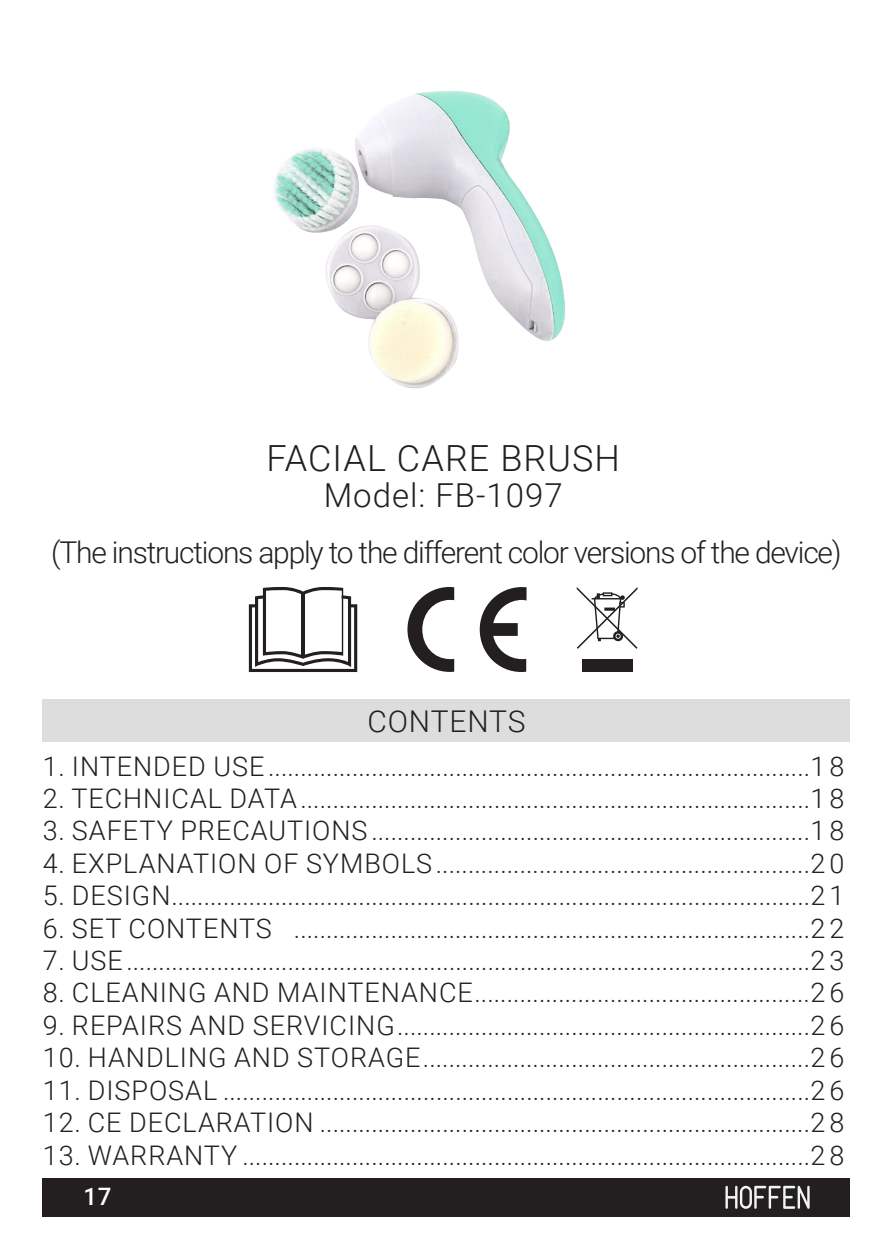
<style>
.page{position:relative;width:893px;height:1259px;background:#fff}
.page>*{position:absolute;margin:0;border:0;box-sizing:border-box;transform-origin:0 0}
.t1{font:300 36px "Roboto";letter-spacing:.03em;color:#231f20}
.t2{font:300 33px "Roboto";letter-spacing:.03em;color:#231f20}
.t3{font:300 30px "Roboto";letter-spacing:-.04em;color:#231f20}
.t4{font:300 30px "Roboto";letter-spacing:.03em;color:#231f20}
.t5{font:300 27px "Roboto";letter-spacing:.035em;color:#231f20}
.t6{font:500 24px "Roboto";color:#fff}
</style>
<div class="page">
<div style="left:43px;top:1178px;width:807px;height:38px;background:#231f20"></div>
<svg style="left:725px;top:1185px;width:85px;height:23px"></svg>
<div style="left:43px;top:699px;width:807px;height:42px;background:#dedddd"></div>
<svg style="left:480px;top:587px;width:47px;height:85px"></svg>
<svg style="left:407px;top:587px;width:47px;height:85px"></svg>
<svg style="left:249px;top:587px;width:108px;height:85px"></svg>
<div style="left:582px;top:660px;width:51px;height:12px;background:#231f20"></div>
<svg style="left:577px;top:587px;width:61px;height:62px"></svg>
<svg style="left:604px;top:607px;width:11px;height:4px"></svg>
<img style="left:274px;top:91px;width:291px;height:298px">
<p class="t1" style="left:266px;top:433px;width:355px">FACIAL CARE BRUSH</p>
<p class="t2" style="left:324px;top:472px;width:241px">Model: FB-1097</p>
<p class="t3" style="left:51px;top:531px;width:792px">(The instructions apply to the different color versions of the device)</p>
<p class="t4" style="left:367px;top:700px;width:160px">CONTENTS</p>
<p class="t5" style="left:43px;top:747px;width:803px">1. INTENDED USE....................................................................................18</p>
<p class="t5" style="left:43px;top:779px;width:803px">2. TECHNICAL DATA...............................................................................18</p>
<p class="t5" style="left:43px;top:812px;width:803px">3. SAFETY PRECAUTIONS....................................................................18</p>
<p class="t5" style="left:43px;top:844px;width:803px">4. EXPLANATION OF SYMBOLS..........................................................20</p>
<p class="t5" style="left:43px;top:876px;width:803px">5. DESIGN...................................................................................................21</p>
<p class="t5" style="left:43px;top:909px;width:803px">6. SET CONTENTS ................................................................................22</p>
<p class="t5" style="left:43px;top:941px;width:803px">7. USE..........................................................................................................23</p>
<p class="t5" style="left:43px;top:974px;width:803px">8. CLEANING AND MAINTENANCE....................................................26</p>
<p class="t5" style="left:43px;top:1006px;width:803px">9. REPAIRS AND SERVICING................................................................26</p>
<p class="t5" style="left:43px;top:1038px;width:803px">10. HANDLING AND STORAGE............................................................26</p>
<p class="t5" style="left:43px;top:1071px;width:803px">11. DISPOSAL ...........................................................................................26</p>
<p class="t5" style="left:43px;top:1103px;width:803px">12. CE DECLARATION ............................................................................28</p>
<p class="t5" style="left:43px;top:1136px;width:803px">13. WARRANTY ........................................................................................28</p>
<p class="t6" style="left:83px;top:1179px;width:29px">17</p>
</div>
